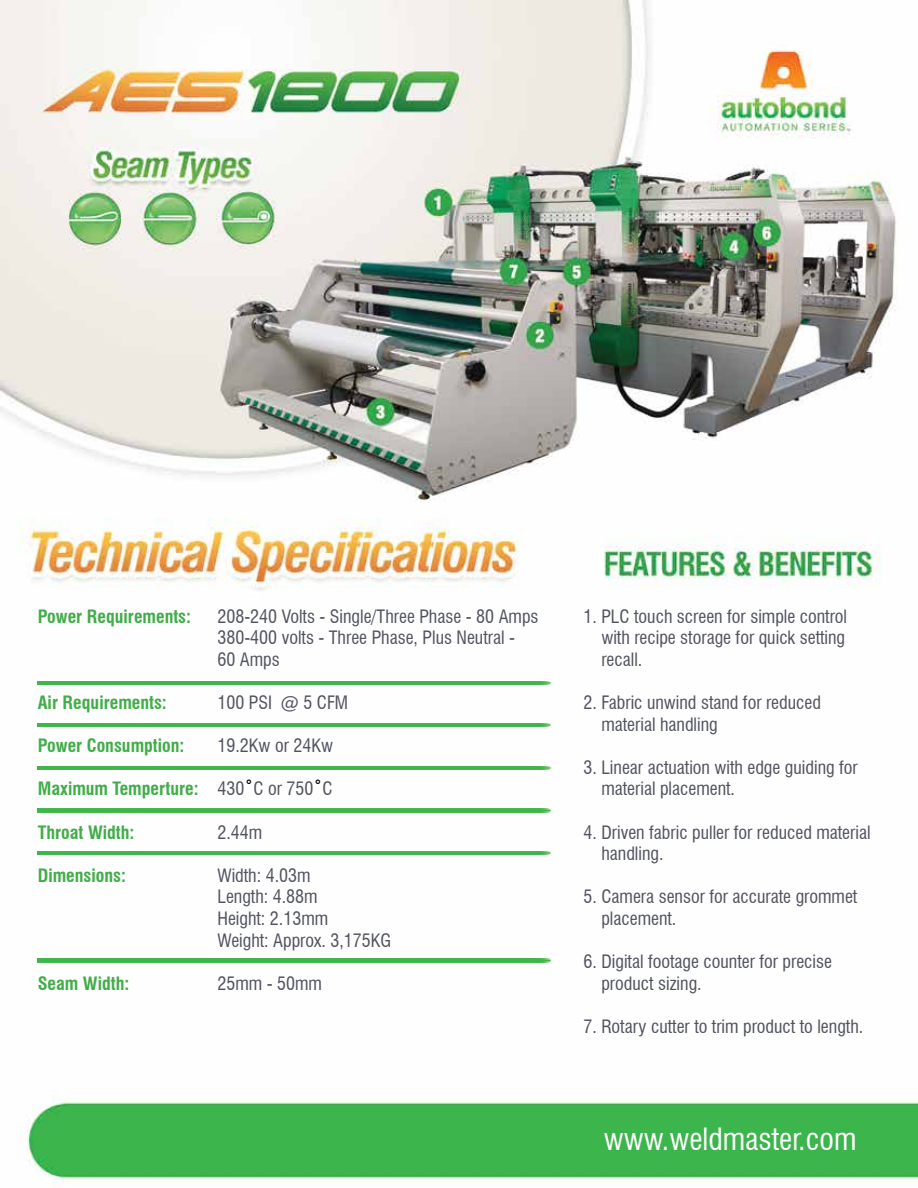
<style>
.page{position:relative;width:918px;height:1188px;background:#fff}
.page>*{position:absolute;margin:0;border:0;box-sizing:border-box;transform-origin:0 0}
.t1{font:condensed 30px "Swiss 721 BT";color:#fff}
.t2{font:condensed 18px/21.6px "Swiss 721 BT";color:#50525e}
.t3{font:700 condensed 18px "Swiss 721 BT";color:#41ad49}
.s1{color:#000}
</style>
<div class="page">
<img style="left:0;top:0;width:918px;height:1186px">
<hr style="left:38px;top:681px;width:512px;height:3px;background:#3db54b">
<img style="left:38px;top:724px;width:512px;height:3px">
<hr style="left:38px;top:766px;width:512px;height:4px;background:#45b64d">
<hr style="left:38px;top:809px;width:512px;height:3px;background:#40b54b">
<img style="left:38px;top:852px;width:512px;height:3px">
<hr style="left:38px;top:959px;width:512px;height:3px;background:#40b54b">
<p class="t3" style="left:38px;top:605px;width:155px">Power Requirements:</p>
<p class="t3" style="left:38px;top:692px;width:131px">Air Requirements:</p>
<p class="t3" style="left:38px;top:735px;width:148px">Power Consumption:</p>
<p class="t3" style="left:38px;top:778px;width:162px">Maximum Temperture:</p>
<p class="t3" style="left:38px;top:821px;width:98px">Throat Width:</p>
<p class="t3" style="left:38px;top:865px;width:90px">Dimensions:</p>
<p class="t3" style="left:38px;top:973px;width:93px">Seam Width:</p>
<p class="t2" style="left:217px;top:605px;width:323px">208-240 Volts - Single/Three Phase - 80 Amps<br>380-400 volts - Three Phase, Plus Neutral -<br>60 Amps</p>
<p class="t2" style="left:217px;top:692px;width:132px">100 PSI @ 5 CFM</p>
<p class="t2" style="left:217px;top:735px;width:117px">19.2Kw or 24Kw</p>
<p class="t2" style="left:217px;top:778px;width:117px">430<span class="s1">˚</span>C or 750<span class="s1">˚</span>C</p>
<p class="t2" style="left:217px;top:821px;width:46px">2.44m</p>
<p class="t2" style="left:217px;top:865px;width:175px">Width: 4.03m<br>Length: 4.88m<br>Height: 2.13mm<br>Weight: Approx. 3,175KG</p>
<p class="t2" style="left:217px;top:973px;width:106px">25mm - 50mm</p>
<p class="t2" style="left:601px;top:605px;width:247px;text-align:justify;text-indent:-18px">1. PLC touch screen for simple control with recipe storage for quick setting recall.</p>
<p class="t2" style="left:601px;top:692px;width:221px;text-indent:-18px">2. Fabric unwind stand for reduced material handling</p>
<p class="t2" style="left:601px;top:757px;width:258px;text-indent:-18px">3. Linear actuation with edge guiding for material placement.</p>
<p class="t2" style="left:601px;top:821px;width:271px;text-indent:-18px">4. Driven fabric puller for reduced material handling.</p>
<p class="t2" style="left:601px;top:886px;width:258px;text-indent:-18px">5. Camera sensor for accurate grommet placement.</p>
<p class="t2" style="left:601px;top:951px;width:232px;text-indent:-18px">6. Digital footage counter for precise product sizing.</p>
<p class="t2" style="left:583px;top:1016px;width:281px">7. Rotary cutter to trim product to length.</p>
<h1 class="t1" style="left:604px;top:1121px;width:254px">www.weldmaster.com</h1>
</div>
